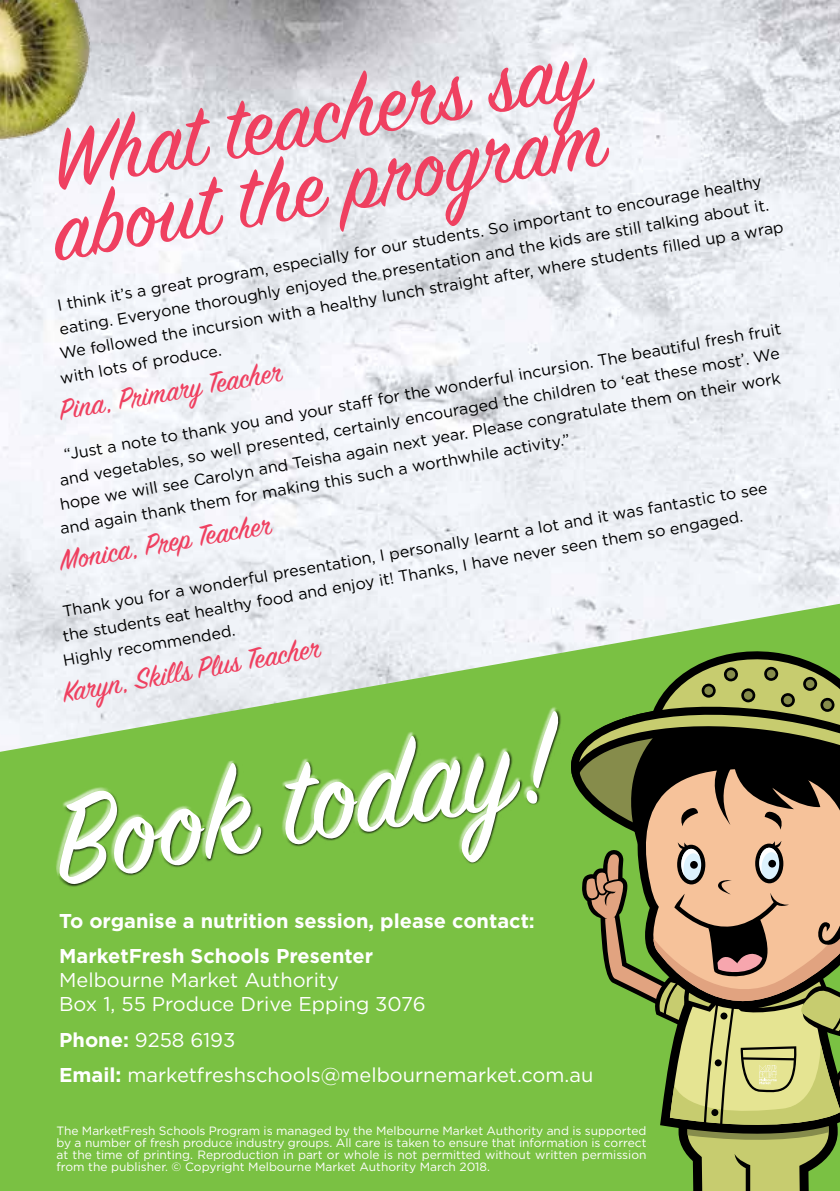
<style>
.page{position:relative;width:840px;height:1191px;background:#fff}
.page>*{position:absolute;margin:0;border:0;box-sizing:border-box;transform-origin:0 0}
.t1{font:136px "Sign Painter House Script";color:#fff}
.t2{font:96px/70px "Sign Painter House Script";color:#ef4060}
.t3{font:32px "Sign Painter House Script";color:#ef4060}
.t4{font:20px/24px "Gotham";color:#fff}
.t5{font:700 20px/35.4px "Gotham";color:#fff}
.t6{font:16px/24px "Gotham";color:#000}
.t7{font:12px/12px "Gotham";color:#fff;text-align:justify}
.s1{font-weight:700}
</style>
<div class="page">
<img style="left:0;top:0;width:840px;height:603px">
<svg style="left:0;top:603px;width:840px;height:588px;background:#97cc70"></svg>
<svg style="left:44px;top:705px;width:527px;height:232px;background:#7cbc4b"></svg>
<img style="left:0;top:0;width:119px;height:164px">
<svg style="left:571px;top:624px;width:269px;height:567px;background:#8d9755"></svg>
<h2 class="t2" style="left:35px;top:137px;width:561px;rotate:-10deg">What teacher s say abou t the progr am</h2>
<p class="t6" style="left:55px;top:293px;width:716px;rotate:-10deg">I think it’s a great program, especially for our students. So important to encourage healthy</p>
<p class="t6" style="left:57px;top:317px;width:721px;rotate:-10deg">eating. Everyone thoroughly enjoyed the presentation and the kids are still talking about it.</p>
<p class="t6" style="left:58px;top:341px;width:736px;rotate:-10deg">We followed the incursion with a healthy lunch straight after, where students fi lled up a wrap</p>
<p class="t6" style="left:62px;top:443px;width:729px;rotate:-10deg">“Just a note to thank you and your staff for the wonderful incursion. The beautiful fresh fruit</p>
<p class="t6" style="left:58px;top:366px;width:165px;rotate:-10deg">with lots of produce.</p>
<p class="t6" style="left:58px;top:468px;width:732px;rotate:-10deg">and vegetables, so well presented, certainly encouraged the children to ‘eat these most’. We</p>
<h3 class="t3" style="left:56px;top:391px;width:216px;rotate:-10deg">Pina, Primar y Teacher</h3>
<p class="t6" style="left:58px;top:492px;width:733px;rotate:-10deg">hope we will see Carolyn and Teisha again next year. Please congratulate them on their work</p>
<p class="t6" style="left:58px;top:516px;width:519px;rotate:-10deg">and again thank them for making this such a worthwhile activity.”</p>
<p class="t6" style="left:53px;top:601px;width:725px;text-indent:8px;rotate:-10deg">Thank you for a wonderful presentation, I personally learnt a lot and it was fantastic to see the students eat healthy food and enjoy it! Thanks, I have never seen them so engaged.<br>Highly recommended.</p>
<h3 class="t3" style="left:56px;top:541px;width:205px;rotate:-10deg">Mon ica, Prep Teacher</h3>
<h3 class="t3" style="left:59px;top:673px;width:252px;rotate:-10deg">Kar yn, Skills Plus Teacher</h3>
<h1 class="t1" style="left:39px;top:762px;width:511px;rotate:-10deg">Boo k today!</h1>
<p class="t5" style="left:59px;top:903px;width:477px">To organise a nutrition session, please contact:<br>MarketFresh Schools Presenter</p>
<p class="t4" style="left:59px;top:967px;width:368px">Melbourne Market Authority<br>Box 1, 55 Produce Drive Epping 3076</p>
<p class="t4" style="left:59px;top:1021px;width:535px;line-height:35.4px"><span class="s1">Phone:</span> 9258 6193<br><span class="s1">Email:</span> marketfreshschools@melbournemarket.com.au</p>
<p class="t7" style="left:56px;top:1124px;width:591px">The MarketFresh Schools Program is managed by the Melbourne Market Authority and is supported by a number of fresh produce industry groups. All care is taken to ensure that information is correct at the time of printing. Reproduction in part or whole is not permitted without written permission from the publisher. © Copyright Melbourne Market Authority March 2018.</p>
</div>
